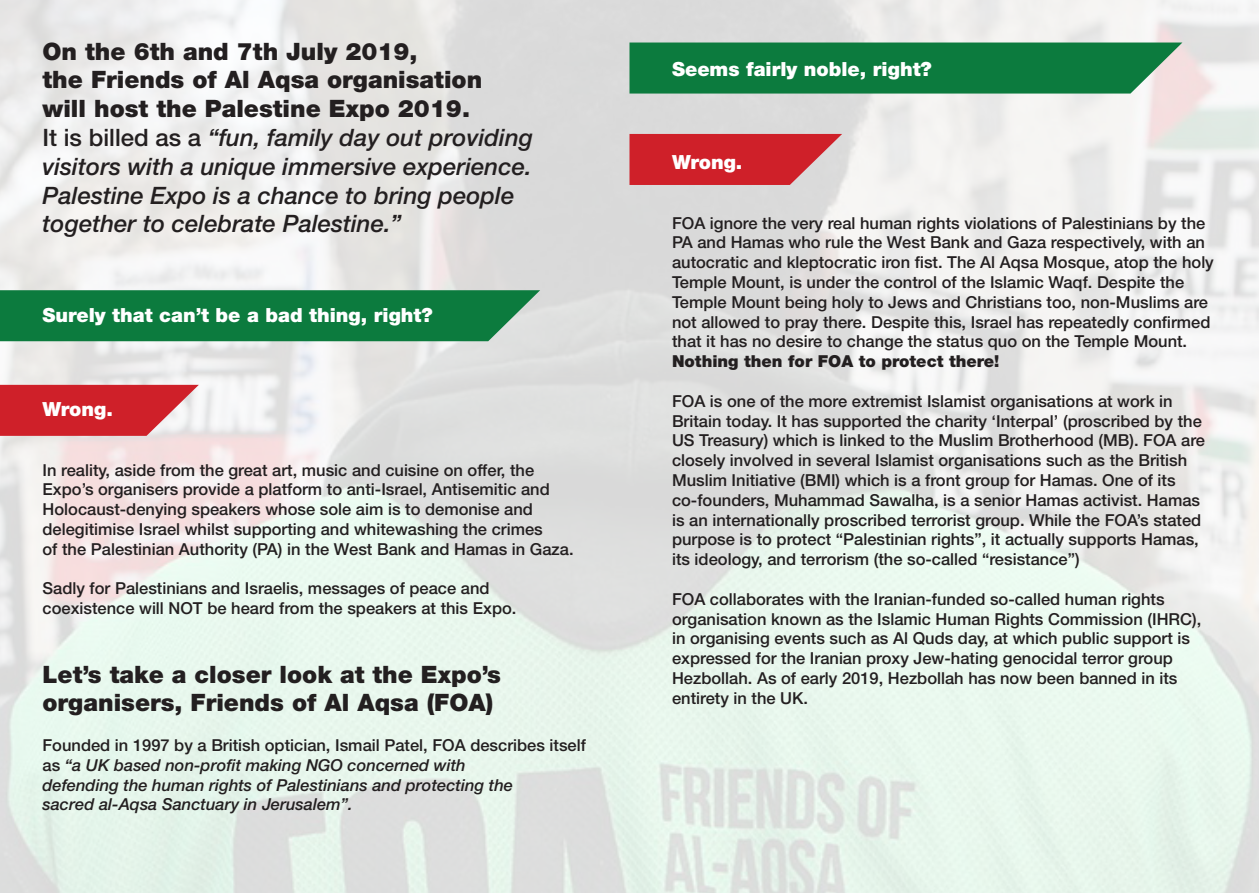
<style>
.page{position:relative;width:1259px;height:893px;background:#fff}
.page>*{position:absolute;margin:0;border:0;box-sizing:border-box;transform-origin:0 0}
.t1{font:900 24px "Helvetica Neue LT Std";color:#231f20}
.t2{font:italic 500 24px "Helvetica Neue LT Std";color:#231f20}
.t3{font:900 19.5px "Helvetica Neue LT Std";color:#fff}
.t4{font:500 16.5px/19.8px "Helvetica Neue LT Std";color:#231f20}
.t5{font:italic 500 16.5px "Helvetica Neue LT Std";color:#231f20}
.s1{font-style:normal}
.s2{font-style:italic}
.s3{font-weight:900}
</style>
<div class="page">
<div style="left:0;top:290px;width:540px;height:51px;background:#0c7b3e"></div>
<svg style="left:0;top:385px;width:199px;height:51px;background:#d33b43"></svg>
<svg style="left:629px;top:43px;width:553px;height:51px;background:#188047"></svg>
<svg style="left:629px;top:134px;width:213px;height:51px;background:#d0373f"></svg>
<p class="t1" style="left:43px;top:37px;width:376px">On the 6th and 7th July 2019,</p>
<p class="t1" style="left:43px;top:66px;width:441px">the Friends of Al Aqsa organisation</p>
<p class="t1" style="left:43px;top:94px;width:429px">will host the Palestine Expo 2019.</p>
<p class="t2" style="left:43px;top:123px;width:492px"><span class="s1">It is billed as a</span> “fun, family day out providing</p>
<p class="t2" style="left:43px;top:152px;width:491px">visitors with a unique immersive experience.</p>
<p class="t2" style="left:43px;top:181px;width:473px">Palestine Expo is a chance to bring people</p>
<p class="t2" style="left:43px;top:210px;width:360px">together to celebrate Palestine.”</p>
<p class="t3" style="left:43px;top:304px;width:392px">Surely that can’t be a bad thing, right?</p>
<p class="t3" style="left:43px;top:397px;width:72px">Wrong.</p>
<p class="t4" style="left:43px;top:460px;width:509px">In reality, aside from the great art, music and cuisine on offer, the<br>Expo’s organisers provide a platform to anti-Israel, Antisemitic and<br>Holocaust-denying speakers whose sole aim is to demonise and</p>
<p class="t4" style="left:43px;top:519px;width:502px">delegitimise Israel whilst supporting and whitewashing the crimes</p>
<p class="t4" style="left:43px;top:539px;width:532px">of the Palestinian Authority (PA) in the West Bank and Hamas in Gaza.</p>
<p class="t4" style="left:43px;top:578px;width:448px">Sadly for Palestinians and Israelis, messages of peace and</p>
<p class="t4" style="left:43px;top:598px;width:475px">coexistence will NOT be heard from the speakers at this Expo.</p>
<p class="t1" style="left:43px;top:660px;width:460px">Let’s take a closer look at the Expo’s</p>
<p class="t1" style="left:43px;top:688px;width:452px">organisers, Friends of Al Aqsa (FOA)</p>
<p class="t4" style="left:43px;top:735px;width:545px">Founded in 1997 by a British optician, Ismail Patel, FOA describes itself as <span class="s2">“a UK based non-profit making NGO concerned with</span></p>
<p class="t5" style="left:43px;top:775px;width:472px">defending the human rights of Palestinians and protecting the</p>
<p class="t5" style="left:43px;top:795px;width:312px">sacred al-Aqsa Sanctuary in Jerusalem”.</p>
<p class="t3" style="left:672px;top:57px;width:261px">Seems fairly noble, right?</p>
<p class="t3" style="left:672px;top:151px;width:72px">Wrong.</p>
<p class="t4" style="left:672px;top:213px;width:543px">FOA ignore the very real human rights violations of Palestinians by the PA and Hamas who rule the West Bank and Gaza respectively, with an autocratic and kleptocratic iron fist. The Al Aqsa Mosque, atop the holy Temple Mount, is under the control of the Islamic Waqf. Despite the Temple Mount being holy to Jews and Christians too, non-Muslims are not allowed to pray there. Despite this, Israel has repeatedly confirmed that it has no desire to change the status quo on the Temple Mount.<br><span class="s3">Nothing then for FOA to protect there!</span></p>
<p class="t4" style="left:672px;top:391px;width:534px">FOA is one of the more extremist Islamist organisations at work in Britain today. It has supported the charity ‘Interpal’ (proscribed by the US Treasury) which is linked to the Muslim Brotherhood (MB). FOA are closely involved in several Islamist organisations such as the British Muslim Initiative (BMI) which is a front group for Hamas. One of its</p>
<p class="t4" style="left:672px;top:490px;width:531px">co-founders, Muhammad Sawalha, is a senior Hamas activist. Hamas is an internationally proscribed terrorist group. While the FOA’s stated purpose is to protect “Palestinian rights”, it actually supports Hamas, its ideology, and terrorism (the so-called “resistance”)</p>
<p class="t4" style="left:672px;top:589px;width:494px">FOA collaborates with the Iranian-funded so-called human rights</p>
<p class="t4" style="left:672px;top:609px;width:531px">organisation known as the Islamic Human Rights Commission (IHRC), in organising events such as Al Quds day, at which public support is expressed for the Iranian proxy Jew-hating genocidal terror group Hezbollah. As of early 2019, Hezbollah has now been banned in its entirety in the UK.</p>
</div>
